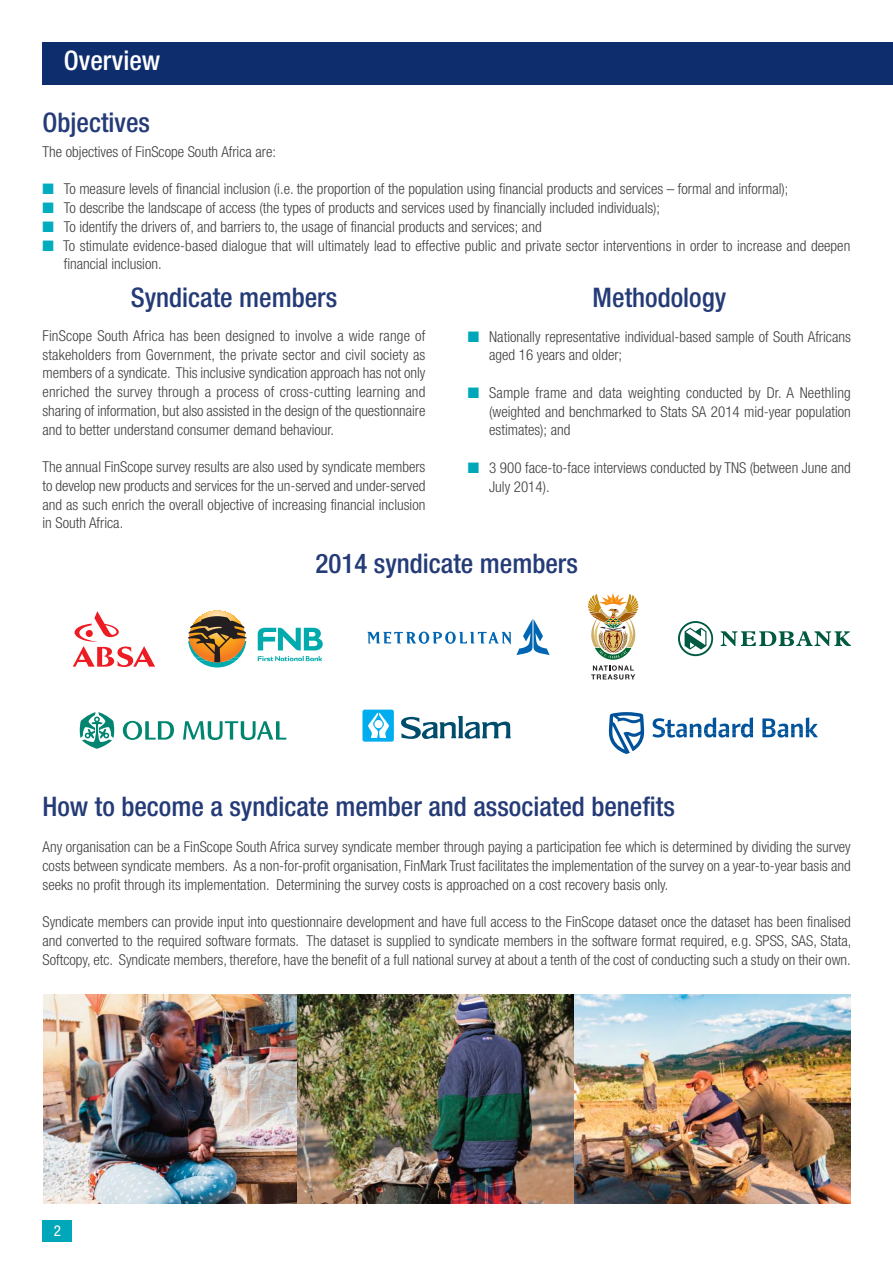
<style>
.page{position:relative;width:893px;height:1263px;background:#fff}
.page>*{position:absolute;margin:0;border:0;box-sizing:border-box;transform-origin:0 0}
.t1{font:500 condensed 27px "Helvetica Neue LT Std";color:#243b77}
.t2{font:500 condensed 27px "Helvetica Neue LT Std";color:#fff}
.t3{font:300 condensed 15px/18.8px "Helvetica Neue LT Std";color:#404041;text-align:justify}
.t4{font:condensed 15px "Helvetica Neue LT Std";color:#fff}
.s1{color:#00acbd}
.s2{color:#00a7b8}
</style>
<div class="page">
<div style="left:43px;top:43px;width:849px;height:42px;background:#0e2d6d"></div>
<div style="left:43px;top:1220px;width:29px;height:22px;background:#00a7b8"></div>
<svg style="left:73px;top:611px;width:82px;height:56px"></svg>
<svg style="left:188px;top:611px;width:135px;height:57px"></svg>
<div style="left:362px;top:710px;width:32px;height:32px;background:#00aeef;border-radius:2px"></div>
<svg style="left:368px;top:713px;width:21px;height:25px"></svg>
<div style="left:374px;top:720px;width:8px;height:8px;background:#fff;border-radius:50%"></div>
<svg style="left:401px;top:716px;width:110px;height:23px"></svg>
<svg style="left:80px;top:712px;width:34px;height:37px"></svg>
<svg style="left:123px;top:721px;width:51px;height:19px"></svg>
<svg style="left:183px;top:721px;width:103px;height:19px"></svg>
<svg style="left:367px;top:632px;width:143px;height:12px"></svg>
<svg style="left:516px;top:619px;width:33px;height:36px"></svg>
<svg style="left:588px;top:593px;width:50px;height:87px"></svg>
<svg style="left:720px;top:631px;width:130px;height:15px"></svg>
<svg style="left:678px;top:621px;width:35px;height:35px"></svg>
<img style="left:43px;top:995px;width:807px;height:208px">
<svg style="left:608px;top:712px;width:36px;height:42px"></svg>
<svg style="left:652px;top:717px;width:166px;height:21px"></svg>
<h1 class="t2" style="left:64px;top:50px;width:98px">Overview</h1>
<h1 class="t1" style="left:43px;top:113px;width:109px">Objectives</h1>
<p class="t3" style="left:43px;top:144px;width:235px">The objectives of FinScope South Africa are:</p>
<p class="t3" style="left:43px;top:181px;width:747px"><span class="s1">■</span> To measure levels of financial inclusion (i.e. the proportion of the population using financial products and services – formal and informal);</p>
<p class="t3" style="left:43px;top:200px;width:619px"><span class="s1">■</span> To describe the landscape of access (the types of products and services used by financially included individuals);</p>
<p class="t3" style="left:43px;top:219px;width:500px"><span class="s1">■</span> To identify the drivers of, and barriers to, the usage of financial products and services; and</p>
<p class="t3" style="left:64px;top:237px;width:788px;text-indent:-21px"><span class="s1">■</span> To stimulate evidence-based dialogue that will ultimately lead to effective public and private sector interventions in order to increase and deepen financial inclusion.</p>
<h1 class="t1" style="left:131px;top:288px;width:208px">Syndicate members</h1>
<p class="t3" style="left:43px;top:328px;width:384px">FinScope South Africa has been designed to involve a wide range of stakeholders from Government, the private sector and civil society as members of a syndicate. This inclusive syndication approach has not only enriched the survey through a process of cross-cutting learning and sharing of information, but also assisted in the design of the questionnaire and to better understand consumer demand behaviour.</p>
<p class="t3" style="left:43px;top:459px;width:384px">The annual FinScope survey results are also used by syndicate members to develop new products and services for the un-served and under-served and as such enrich the overall objective of increasing financial inclusion in South Africa.</p>
<h1 class="t1" style="left:592px;top:288px;width:135px">Methodology</h1>
<p class="t3" style="left:489px;top:328px;width:363px;text-indent:-21px"><span class="s2">■</span> Nationally representative individual-based sample of South Africans aged 16 years and older;</p>
<p class="t3" style="left:489px;top:384px;width:363px;text-indent:-21px"><span class="s2">■</span> Sample frame and data weighting conducted by Dr. A Neethling (weighted and benchmarked to Stats SA 2014 mid-year population estimates); and</p>
<p class="t3" style="left:489px;top:459px;width:363px;text-indent:-21px"><span class="s2">■</span> 3 900 face-to-face interviews conducted by TNS (between June and<br>July 2014).</p>
<h1 class="t1" style="left:315px;top:554px;width:264px">2014 syndicate members</h1>
<h1 class="t1" style="left:43px;top:797px;width:634px">How to become a syndicate member and associated benefits</h1>
<p class="t3" style="left:43px;top:839px;width:809px">Any organisation can be a FinScope South Africa survey syndicate member through paying a participation fee which is determined by dividing the survey costs between syndicate members. As a non-for-profit organisation, FinMark Trust facilitates the implementation of the survey on a year-to-year basis and seeks no profit through its implementation. Determining the survey costs is approached on a cost recovery basis only.</p>
<p class="t3" style="left:43px;top:914px;width:810px">Syndicate members can provide input into questionnaire development and have full access to the FinScope dataset once the dataset has been finalised and converted to the required software formats. The dataset is supplied to syndicate members in the software format required, e.g. SPSS, SAS, Stata, Softcopy, etc. Syndicate members, therefore, have the benefit of a full national survey at about a tenth of the cost of conducting such a study on their own.</p>
<p class="t4" style="left:54px;top:1225px;width:9px">2</p>
</div>
